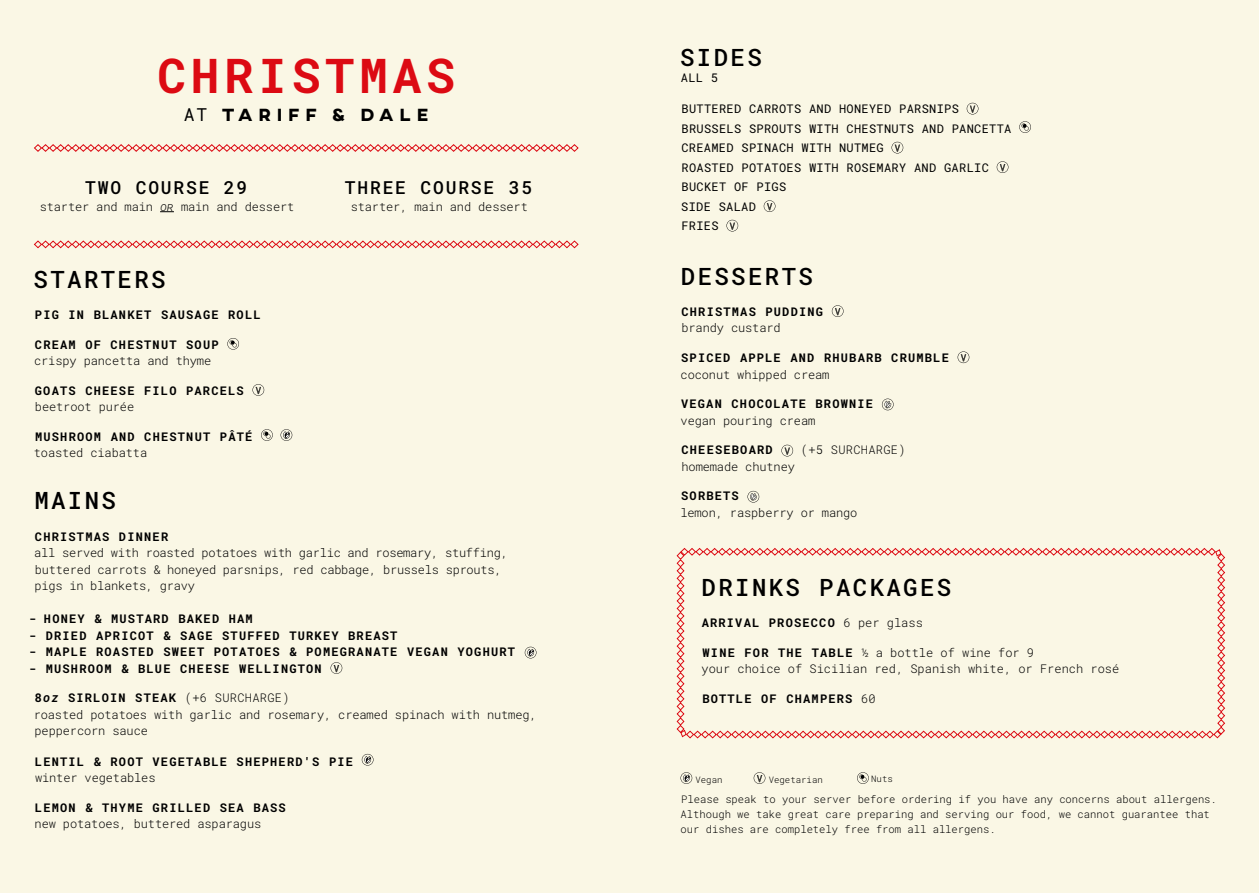
<style>
.page{position:relative;width:1259px;height:893px;background:#faf7e5}
.page>*{position:absolute;margin:0;border:0;box-sizing:border-box;transform-origin:0 0}
.t1{font:48px "Roboto Mono";letter-spacing:.1em;color:#dc0a13}
.t2{font:24px "Roboto Mono";letter-spacing:.1em;color:#000}
.t3{font:18px "Roboto Mono";letter-spacing:.1em;color:#000}
.t4{font:800 18px "AXIS";letter-spacing:.31em;color:#000}
.t5{font:12px/16.5px "Roboto Mono";letter-spacing:.1em;color:#000}
.t6{font:12px/16.5px "Roboto Mono";letter-spacing:-.01em;color:#000}
.t7{font:12px/19.5px "Roboto Mono";letter-spacing:.025em;color:#000}
.t8{font:12px/16.5px "Roboto Mono";letter-spacing:-.02em;color:#000}
.t9{font:12px/16.5px "Roboto Mono";color:#000}
.t10{font:10.5px/15px "Roboto Mono";color:#000}
.t11{font:9px "Roboto Mono";color:#000}
.s1{font-family:"Roboto Mono";font-weight:400}
.s2{font-style:italic}
</style>
<div class="page">
<svg style="left:227px;top:338px;width:12px;height:12px"></svg>
<svg style="left:252px;top:384px;width:12px;height:12px"></svg>
<svg style="left:261px;top:429px;width:12px;height:12px"></svg>
<svg style="left:280px;top:429px;width:12px;height:12px"></svg>
<svg style="left:160px;top:211px;width:14px;height:1px"></svg>
<svg style="left:832px;top:305px;width:11px;height:12px"></svg>
<svg style="left:957px;top:351px;width:12px;height:12px"></svg>
<svg style="left:882px;top:399px;width:11px;height:11px"></svg>
<svg style="left:781px;top:445px;width:12px;height:11px"></svg>
<svg style="left:747px;top:491px;width:12px;height:12px"></svg>
<svg style="left:525px;top:647px;width:11px;height:11px"></svg>
<svg style="left:330px;top:662px;width:12px;height:12px"></svg>
<svg style="left:362px;top:754px;width:11px;height:12px"></svg>
<svg style="left:966px;top:103px;width:12px;height:11px"></svg>
<svg style="left:1019px;top:121px;width:12px;height:12px"></svg>
<svg style="left:891px;top:142px;width:12px;height:11px"></svg>
<svg style="left:996px;top:161px;width:12px;height:12px"></svg>
<svg style="left:763px;top:200px;width:12px;height:12px"></svg>
<svg style="left:726px;top:220px;width:12px;height:11px"></svg>
<svg style="left:680px;top:772px;width:12px;height:12px"></svg>
<svg style="left:857px;top:772px;width:12px;height:12px"></svg>
<svg style="left:753px;top:772px;width:12px;height:12px"></svg>
<svg style="left:676px;top:548px;width:549px;height:191px"></svg>
<svg style="left:34px;top:144px;width:545px;height:8px"></svg>
<svg style="left:34px;top:240px;width:545px;height:9px"></svg>
<h1 class="t1" style="left:157px;top:43px;width:299px">CHRISTMAS</h1>
<h3 class="t4" style="left:184px;top:103px;width:246px"><span class="s1">AT</span> TARIFF &amp; DALE</h3>
<h3 class="t3" style="left:85px;top:175px;width:163px">TWO COURSE 29</h3>
<p class="t6" style="left:40px;top:198px;width:256px">starter and main <span class="s2">or</span> main and dessert</p>
<h2 class="t2" style="left:34px;top:262px;width:133px">STARTERS</h2>
<p class="t5" style="left:35px;top:306px;width:227px">PIG IN BLANKET SAUSAGE ROLL</p>
<p class="t6" style="left:34px;top:336px;width:186px">CREAM OF CHESTNUT SOUP crispy pancetta and thyme</p>
<p class="t5" style="left:35px;top:382px;width:210px">GOATS CHEESE FILO PARCELS beetroot purée</p>
<p class="t5" style="left:34px;top:428px;width:220px">MUSHROOM AND CHESTNUT PÂTÉ toasted ciabatta</p>
<h3 class="t3" style="left:345px;top:175px;width:189px">THREE COURSE 35</h3>
<p class="t6" style="left:351px;top:198px;width:179px">starter, main and dessert</p>
<h2 class="t2" style="left:34px;top:484px;width:83px">MAINS</h2>
<p class="t8" style="left:34px;top:528px;width:475px">CHRISTMAS DINNER<br>all served with roasted potatoes with garlic and rosemary, stuffing, buttered carrots &amp; honeyed parsnips, red cabbage, brussels sprouts, pigs in blankets, gravy</p>
<p class="t5" style="left:29px;top:610px;width:225px">- HONEY &amp; MUSTARD BAKED HAM</p>
<p class="t5" style="left:29px;top:627px;width:370px">- DRIED APRICOT &amp; SAGE STUFFED TURKEY BREAST</p>
<p class="t5" style="left:29px;top:643px;width:487px">- MAPLE ROASTED SWEET POTATOES &amp; POMEGRANATE VEGAN YOGHURT</p>
<p class="t5" style="left:29px;top:660px;width:294px">- MUSHROOM &amp; BLUE CHEESE WELLINGTON</p>
<p class="t6" style="left:34px;top:689px;width:504px">8<span class="s2">oz</span> SIRLOIN STEAK (+6 SURCHARGE)<br>roasted potatoes with garlic and rosemary, creamed spinach with nutmeg, peppercorn sauce</p>
<p class="t5" style="left:35px;top:753px;width:320px">LENTIL &amp; ROOT VEGETABLE SHEPHERD'S PIE winter vegetables</p>
<p class="t6" style="left:35px;top:799px;width:253px">LEMON &amp; THYME GRILLED SEA BASS new potatoes, buttered asparagus</p>
<h2 class="t2" style="left:680px;top:40px;width:83px">SIDES</h2>
<p class="t7" style="left:681px;top:68px;width:39px">ALL 5</p>
<p class="t7" style="left:681px;top:99px;width:332px">BUTTERED CARROTS AND HONEYED PARSNIPS<br>BRUSSELS SPROUTS WITH CHESTNUTS AND PANCETTA<br>CREAMED SPINACH WITH NUTMEG<br>ROASTED POTATOES WITH ROSEMARY AND GARLIC<br>BUCKET OF PIGS<br>SIDE SALAD<br>FRIES</p>
<h2 class="t2" style="left:681px;top:259px;width:133px">DESSERTS</h2>
<p class="t5" style="left:681px;top:303px;width:143px">CHRISTMAS PUDDING brandy custard</p>
<p class="t5" style="left:680px;top:349px;width:270px">SPICED APPLE AND RHUBARB CRUMBLE coconut whipped cream</p>
<p class="t5" style="left:680px;top:395px;width:194px">VEGAN CHOCOLATE BROWNIE vegan pouring cream</p>
<p class="t5" style="left:681px;top:441px;width:93px">CHEESEBOARD</p>
<p class="t7" style="left:801px;top:440px;width:106px">(+5 SURCHARGE)</p>
<p class="t6" style="left:681px;top:458px;width:115px">homemade chutney</p>
<p class="t6" style="left:680px;top:487px;width:179px">SORBETS<br>lemon, raspberry or mango</p>
<h2 class="t2" style="left:701px;top:570px;width:251px">DRINKS PACKAGES</h2>
<p class="t5" style="left:701px;top:614px;width:223px">ARRIVAL PROSECCO 6 per glass</p>
<p class="t9" style="left:701px;top:644px;width:419px">WINE FOR THE TABLE ½ a bottle of wine for 9<br>your choice of Sicilian red, Spanish white, or French rosé</p>
<p class="t5" style="left:702px;top:690px;width:175px">BOTTLE OF CHAMPERS 60</p>
<p class="t11" style="left:695px;top:773px;width:28px">Vegan</p>
<p class="t11" style="left:769px;top:773px;width:55px">Vegetarian</p>
<p class="t11" style="left:871px;top:772px;width:23px">Nuts</p>
<p class="t10" style="left:680px;top:791px;width:538px">Please speak to your server before ordering if you have any concerns about allergens.<br>Although we take great care preparing and serving our food, we cannot guarantee that our dishes are completely free from all allergens.</p>
</div>
